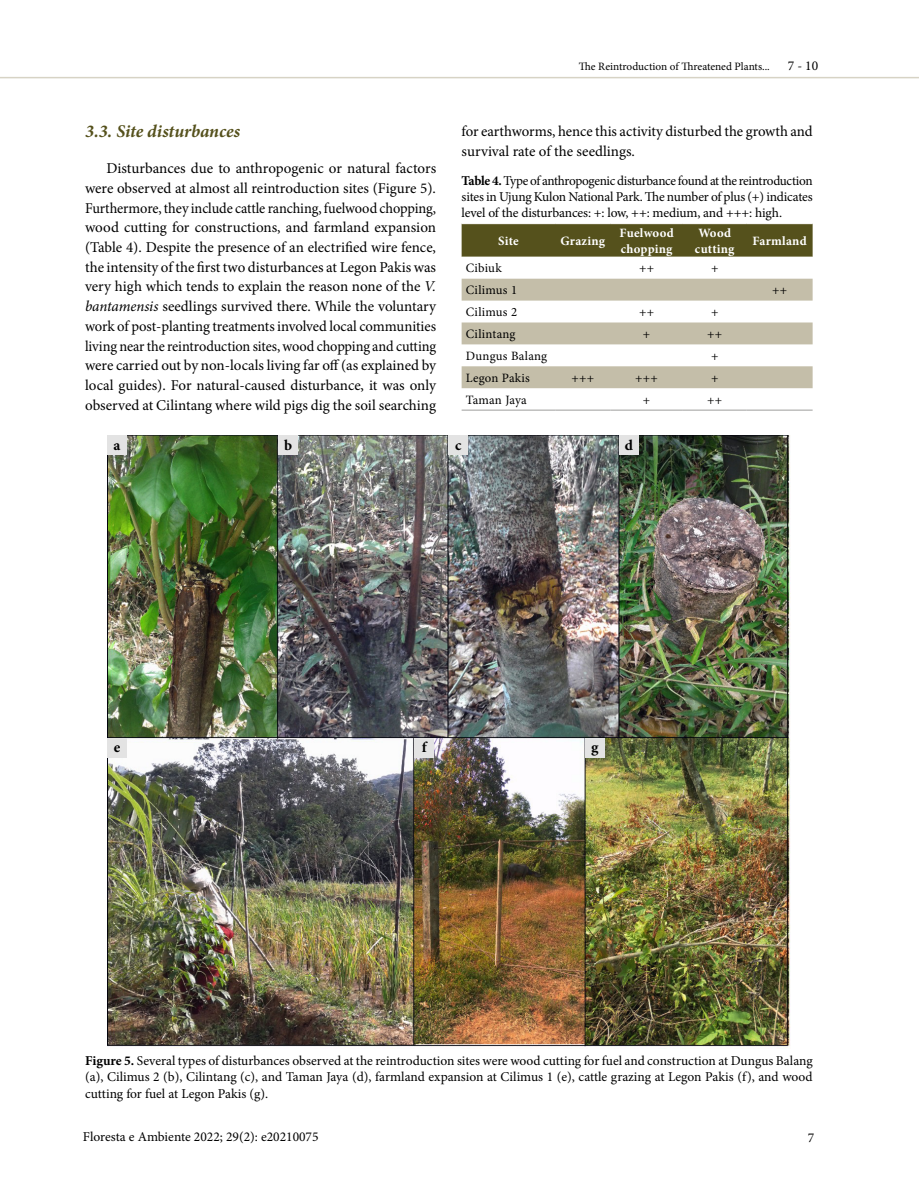
<style>
.page{position:relative;width:919px;height:1191px;background:#fff}
.page>*{position:absolute;margin:0;border:0;box-sizing:border-box;transform-origin:0 0}
.t1{font:italic 700 18px "Minion Pro";letter-spacing:-.005em;color:#55511c}
.t2{font:15px/19.6px "Minion Pro";color:#000;text-align:justify}
.t3{font:700 15px "Minion Pro";color:#000}
.t4{font:13.5px/16.2px "Minion Pro";letter-spacing:-.01em;color:#000;text-align:justify}
.t5{font:12.75px "Minion Pro";letter-spacing:.02em;color:#000}
.t6{font:700 12.75px/15.3px "Minion Pro";letter-spacing:.015em;color:#fff}
.t7{font:11.25px "Minion Pro";color:#000}
.s1{font-style:italic}
.s2{font-weight:700}
</style>
<div class="page">
<hr style="left:0;top:77px;width:918px;height:1px;background:#d7d3c5">
<div style="left:461px;top:224px;width:351px;height:33px;background:#55511c"></div>
<svg style="left:461px;top:278px;width:351px;height:132px"></svg>
<svg style="left:461px;top:279px;width:351px;height:109px"></svg>
<hr style="left:461px;top:410px;width:94px;height:1px;background:#9d9d9c">
<hr style="left:555px;top:410px;width:55px;height:1px;background:#9d9d9c">
<hr style="left:610px;top:410px;width:72px;height:1px;background:#9d9d9c">
<hr style="left:682px;top:410px;width:64px;height:1px;background:#9d9d9c">
<hr style="left:746px;top:410px;width:66px;height:1px;background:#9d9d9c">
<img style="left:107px;top:436px;width:683px;height:612px">
<div style="left:107px;top:436px;width:19px;height:19px;background:#e3e3e3"></div>
<div style="left:107px;top:738px;width:19px;height:19px;background:#e3e3e3"></div>
<div style="left:414px;top:738px;width:19px;height:19px;background:#e3e3e3"></div>
<div style="left:585px;top:738px;width:19px;height:19px;background:#e3e3e3"></div>
<div style="left:278px;top:436px;width:19px;height:19px;background:#e3e3e3"></div>
<div style="left:449px;top:436px;width:19px;height:19px;background:#e3e3e3"></div>
<div style="left:619px;top:436px;width:19px;height:19px;background:#e3e3e3"></div>
<p class="t1" style="left:85px;top:118px;width:156px">3.3. Site disturbances</p>
<p class="t2" style="left:85px;top:159px;width:352px;text-indent:21px">Disturbances due to anthropogenic or natural factors were observed at almost all reintroduction sites (Figure 5).<br>Furthermore, they include cattle ranching, fuelwood chopping, wood cutting for constructions, and farmland expansion (Table 4). Despite the presence of an electrified wire fence, the intensity of the first two disturbances at Legon Pakis was very high which tends to explain the reason none of the <span class="s1">V. bantamensis</span> seedlings survived there. While the voluntary work of post-planting treatments involved local communities living near the reintroduction sites, wood chopping and cutting were carried out by non-locals living far off (as explained by local guides). For natural-caused disturbance, it was only observed at Cilintang where wild pigs dig the soil searching</p>
<p class="t7" style="left:579px;top:59px;width:192px">The Reintroduction of Threatened Plants...</p>
<p class="t4" style="left:787px;top:58px;width:32px">7 - 10</p>
<p class="t2" style="left:461px;top:122px;width:352px">for earthworms, hence this activity disturbed the growth and survival rate of the seedlings.</p>
<p class="t4" style="left:461px;top:172px;width:352px"><span class="s2">Table 4.</span> Type of anthropogenic disturbance found at the reintroduction sites in Ujung Kulon National Park. The number of plus (+) indicates level of the disturbances: +: low, ++: medium, and +++: high.</p>
<p class="t6" style="left:498px;top:233px;width:22px">Site</p>
<p class="t6" style="left:560px;top:233px;width:46px">Grazing</p>
<p class="t6" style="left:619px;top:225px;width:56px">Fuelwood chopping</p>
<p class="t6" style="left:695px;top:225px;width:41px">Wood cutting</p>
<p class="t6" style="left:752px;top:233px;width:56px">Farmland</p>
<p class="t5" style="left:466px;top:260px;width:37px">Cibiuk</p>
<p class="t5" style="left:639px;top:260px;width:17px">++</p>
<p class="t5" style="left:711px;top:260px;width:9px">+</p>
<p class="t5" style="left:466px;top:282px;width:53px">Cilimus 1</p>
<p class="t5" style="left:772px;top:282px;width:17px">++</p>
<p class="t5" style="left:466px;top:303px;width:53px">Cilimus 2</p>
<p class="t5" style="left:639px;top:303px;width:17px">++</p>
<p class="t5" style="left:711px;top:303px;width:9px">+</p>
<p class="t5" style="left:466px;top:325px;width:51px">Cilintang</p>
<p class="t5" style="left:643px;top:325px;width:9px">+</p>
<p class="t5" style="left:707px;top:325px;width:17px">++</p>
<p class="t5" style="left:466px;top:347px;width:83px">Dungus Balang</p>
<p class="t5" style="left:711px;top:347px;width:9px">+</p>
<p class="t5" style="left:466px;top:369px;width:66px">Legon Pakis</p>
<p class="t5" style="left:571px;top:369px;width:24px">+++</p>
<p class="t5" style="left:635px;top:369px;width:24px">+++</p>
<p class="t5" style="left:711px;top:369px;width:9px">+</p>
<p class="t5" style="left:466px;top:391px;width:62px">Taman Jaya</p>
<p class="t5" style="left:643px;top:391px;width:9px">+</p>
<p class="t5" style="left:707px;top:391px;width:17px">++</p>
<p class="t3" style="left:113px;top:434px;width:8px">a</p>
<p class="t3" style="left:284px;top:434px;width:10px">b</p>
<p class="t3" style="left:455px;top:434px;width:8px">c</p>
<p class="t3" style="left:624px;top:434px;width:10px">d</p>
<p class="t3" style="left:114px;top:737px;width:8px">e</p>
<p class="t3" style="left:421px;top:737px;width:6px">f</p>
<p class="t3" style="left:591px;top:737px;width:9px">g</p>
<p class="t4" style="left:85px;top:1052px;width:729px"><span class="s2">Figure 5.</span> Several types of disturbances observed at the reintroduction sites were wood cutting for fuel and construction at Dungus Balang (a), Cilimus 2 (b), Cilintang (c), and Taman Jaya (d), farmland expansion at Cilimus 1 (e), cattle grazing at Legon Pakis (f), and wood cutting for fuel at Legon Pakis (g).</p>
<p class="t4" style="left:83px;top:1128px;width:237px">Floresta e Ambiente 2022; 29(2): e20210075</p>
<p class="t4" style="left:807px;top:1129px;width:8px">7</p>
</div>
